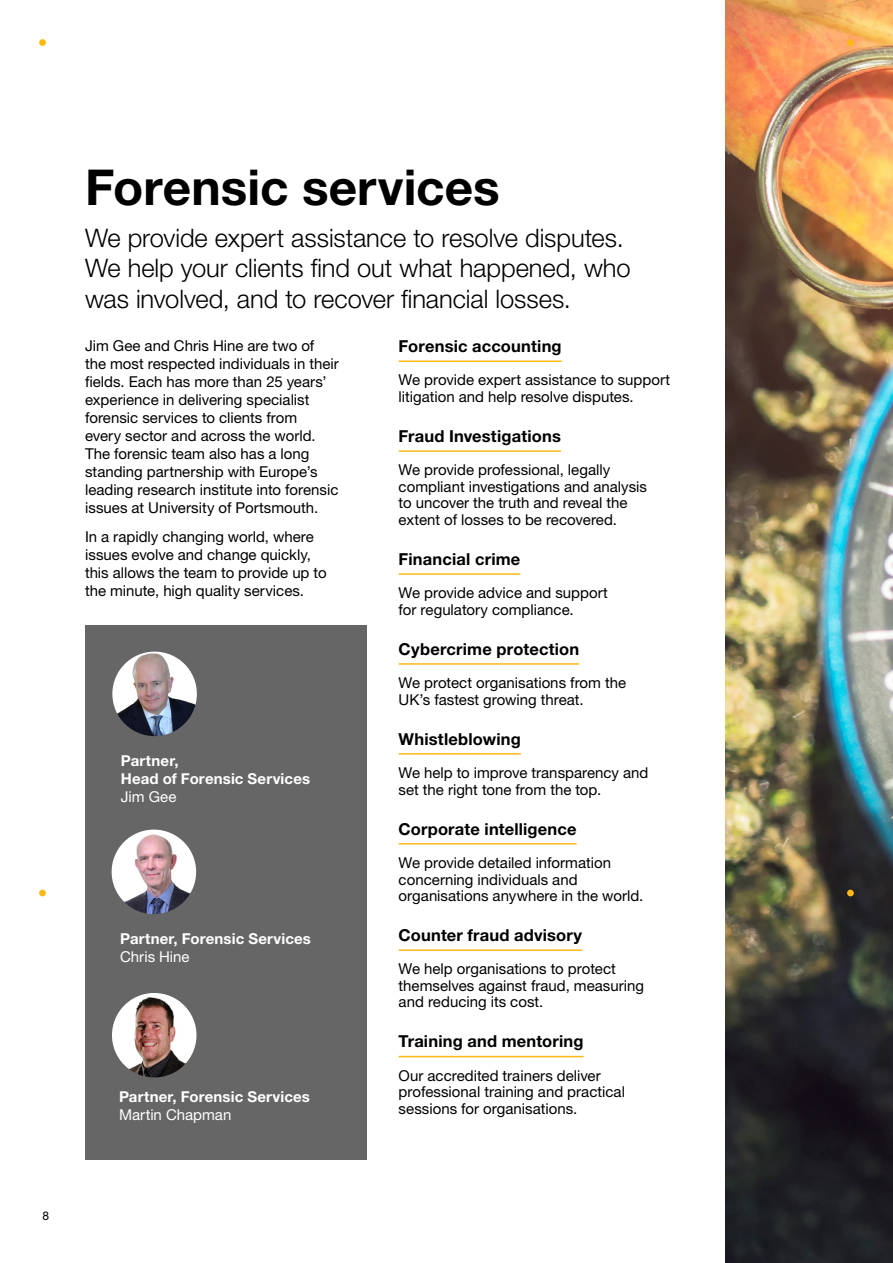
<style>
.page{position:relative;width:893px;height:1263px;background:#fff}
.page>*{position:absolute;margin:0;border:0;box-sizing:border-box;transform-origin:0 0}
.t1{font:700 49.5px "Helvetica Neue LT Std";color:#000}
.t2{font:300 25.5px/30.6px "Helvetica Neue LT Std";letter-spacing:-.005em;color:#000}
.t3{font:700 16.5px "Helvetica Neue LT Std";letter-spacing:.01em;color:#000}
.t4{font:15px/16.5px "Helvetica Neue LT Std";color:#000}
.t5{font:700 15px/18px "Helvetica Neue LT Std";letter-spacing:.01em;color:#fff}
.t6{font:15px "Helvetica Neue LT Std";color:#fff}
.t7{font:12px "Helvetica Neue LT Std";color:#000}
</style>
<div class="page">
<img style="left:725px;top:0;width:168px;height:1263px">
<div style="left:39px;top:39px;width:7px;height:7px;background:#fdb913;border-radius:50%"></div>
<div style="left:39px;top:890px;width:7px;height:6px;background:#fdb913;border-radius:50%"></div>
<div style="left:847px;top:890px;width:7px;height:6px;background:#fdb913;border-radius:50%"></div>
<div style="left:847px;top:39px;width:7px;height:7px;background:#fdb913;border-radius:50%"></div>
<hr style="left:399px;top:360px;width:163px;height:2px;background:#fdb913">
<hr style="left:399px;top:450px;width:162px;height:2px;background:#fdb913">
<hr style="left:399px;top:573px;width:121px;height:2px;background:#fdb913">
<hr style="left:399px;top:663px;width:180px;height:2px;background:#fdb913">
<hr style="left:399px;top:753px;width:122px;height:2px;background:#fdb913">
<hr style="left:399px;top:843px;width:178px;height:1px;background:#fdb913">
<hr style="left:399px;top:949px;width:183px;height:2px;background:#fdb913">
<hr style="left:399px;top:1056px;width:185px;height:1px;background:#fdb913">
<div style="left:85px;top:625px;width:282px;height:535px;background:#666"></div>
<img style="left:112px;top:652px;width:85px;height:84px;border-radius:42px">
<img style="left:112px;top:829px;width:84px;height:85px;border-radius:42px">
<img style="left:112px;top:993px;width:84px;height:84px;border-radius:42px">
<p class="t7" style="left:43px;top:1209px;width:8px">8</p>
<h1 class="t1" style="left:85px;top:157px;width:416px">Forensic services</h1>
<h2 class="t2" style="left:85px;top:222px;width:547px">We provide expert assistance to resolve disputes.<br>We help your clients find out what happened, who was involved, and to recover financial losses.</h2>
<p class="t4" style="left:85px;top:337px;width:255px;line-height:18px">Jim Gee and Chris Hine are two of the most respected individuals in their fields. Each has more than 25 years’ experience in delivering specialist forensic services to clients from<br>every sector and across the world.<br>The forensic team also has a long standing partnership with Europe’s leading research institute into forensic issues at University of Portsmouth.</p>
<p class="t4" style="left:85px;top:527px;width:243px;line-height:18px">In a rapidly changing world, where issues evolve and change quickly, this allows the team to provide up to the minute, high quality services.</p>
<p class="t3" style="left:399px;top:336px;width:164px">Forensic accounting</p>
<p class="t4" style="left:399px;top:372px;width:273px">We provide expert assistance to support litigation and help resolve disputes.</p>
<p class="t3" style="left:399px;top:426px;width:164px">Fraud Investigations</p>
<p class="t4" style="left:399px;top:462px;width:250px">We provide professional, legally compliant investigations and analysis to uncover the truth and reveal the extent of losses to be recovered.</p>
<p class="t3" style="left:399px;top:549px;width:123px">Financial crime</p>
<p class="t4" style="left:399px;top:584px;width:211px">We provide advice and support for regulatory compliance.</p>
<p class="t3" style="left:399px;top:639px;width:182px">Cybercrime protection</p>
<p class="t4" style="left:399px;top:674px;width:229px">We protect organisations from the<br>UK’s fastest growing threat.</p>
<p class="t3" style="left:399px;top:728px;width:124px">Whistleblowing</p>
<p class="t4" style="left:399px;top:764px;width:251px">We help to improve transparency and set the right tone from the top.</p>
<p class="t3" style="left:399px;top:818px;width:179px">Corporate intelligence</p>
<p class="t4" style="left:399px;top:854px;width:246px">We provide detailed information concerning individuals and organisations anywhere in the world.</p>
<p class="t3" style="left:399px;top:925px;width:185px">Counter fraud advisory</p>
<p class="t4" style="left:399px;top:961px;width:247px">We help organisations to protect themselves against fraud, measuring and reducing its cost.</p>
<p class="t3" style="left:399px;top:1031px;width:186px">Training and mentoring</p>
<p class="t4" style="left:399px;top:1067px;width:228px">Our accredited trainers deliver professional training and practical sessions for organisations.</p>
<p class="t5" style="left:121px;top:751px;width:191px">Partner,<br>Head of Forensic Services</p>
<p class="t6" style="left:121px;top:788px;width:57px">Jim Gee</p>
<p class="t5" style="left:120px;top:929px;width:192px">Partner, Forensic Services</p>
<p class="t6" style="left:120px;top:948px;width:71px">Chris Hine</p>
<p class="t5" style="left:119px;top:1087px;width:192px">Partner, Forensic Services</p>
<p class="t6" style="left:119px;top:1106px;width:114px">Martin Chapman</p>
</div>
